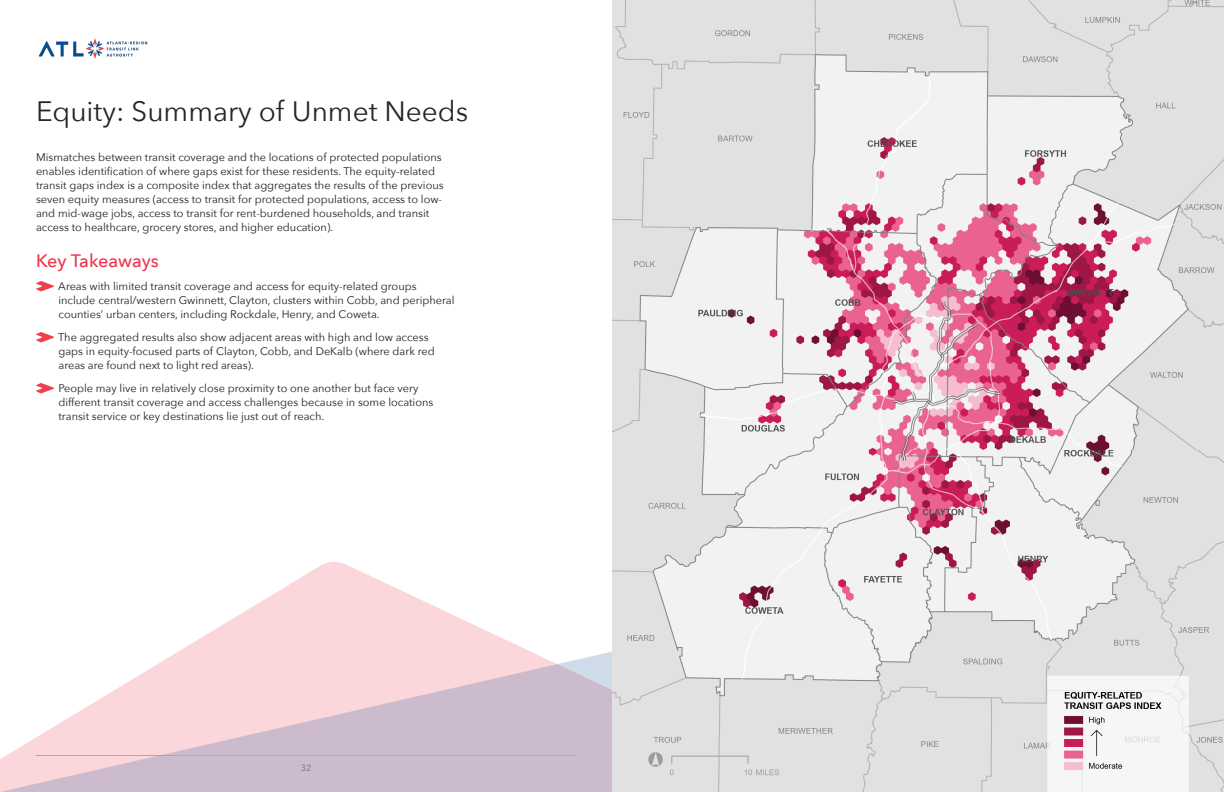
<style>
.page{position:relative;width:1224px;height:792px;background:#fff}
.page>*{position:absolute;margin:0;border:0;box-sizing:border-box;transform-origin:0 0}
.Section_Title{font:28px "Avenir Next";color:#222628}
.Key_Heading{font:500 18px "Avenir Next";color:#ee354b}
.Takeaways_Text{font:11px/14px "Avenir Next";color:#231f20}
.Body_Text{font:11px/14px "Avenir Next";color:#231f20}
.t1{font:9px "Avenir Next";color:#6c6e70}
</style>
<div class="page">
<svg style="left:0;top:562px;width:612px;height:230px"></svg>
<hr style="left:36px;top:755px;width:540px;height:1px;background:#aaaaab">
<img style="left:38px;top:39px;width:110px;height:20px">
<svg style="left:36px;top:281px;width:18px;height:10px"></svg>
<svg style="left:36px;top:332px;width:18px;height:10px"></svg>
<svg style="left:36px;top:383px;width:18px;height:10px"></svg>
<img style="left:612px;top:0;width:612px;height:792px">
<p class="Section_Title" style="left:36px;top:88px;width:434px">Equity: Summary of Unmet Needs</p>
<p class="Body_Text" style="left:36px;top:149px;width:409px">Mismatches between transit coverage and the locations of protected populations enables identification of where gaps exist for these residents. The equity-related transit gaps index is a composite index that aggregates the results of the previous seven equity measures (access to transit for protected populations, access to low&shy;and mid-wage jobs, access to transit for rent-burdened households, and transit access to healthcare, grocery stores, and higher education).</p>
<p class="Key_Heading" style="left:36px;top:246px;width:124px">Key Takeaways</p>
<p class="Takeaways_Text" style="left:58px;top:279px;width:398px">Areas with limited transit coverage and access for equity-related groups include central/western Gwinnett, Clayton, clusters within Cobb, and peripheral counties’ urban centers, including Rockdale, Henry, and Coweta.</p>
<p class="Takeaways_Text" style="left:58px;top:330px;width:378px">The aggregated results also show adjacent areas with high and low access gaps in equity-focused parts of Clayton, Cobb, and DeKalb (where dark red areas are found next to light red areas).</p>
<p class="Takeaways_Text" style="left:58px;top:381px;width:376px">People may live in relatively close proximity to one another but face very different transit coverage and access challenges because in some locations transit service or key destinations lie just out of reach.</p>
<p class="t1" style="left:301px;top:760px;width:12px">32</p>
</div>
